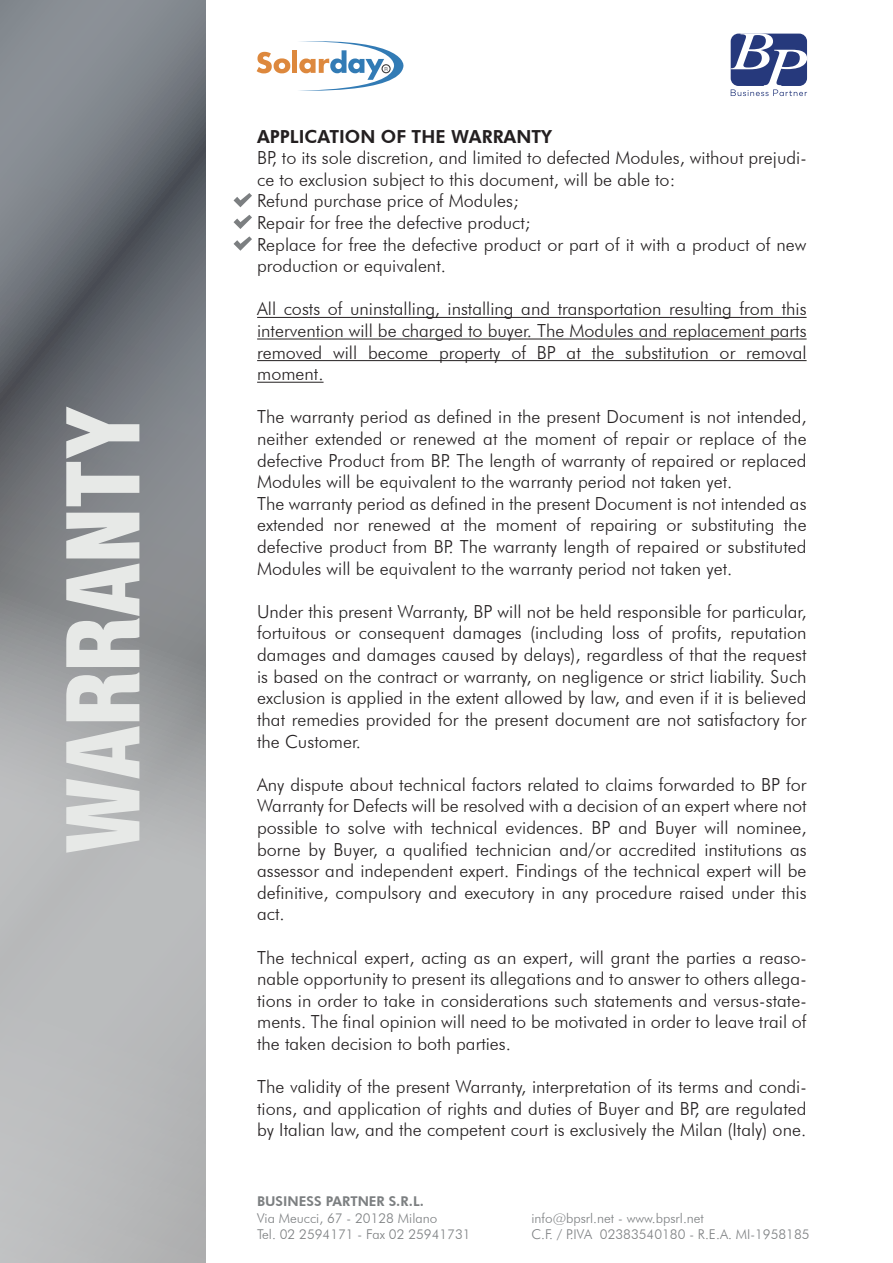
<style>
.page{position:relative;width:893px;height:1263px;background:#fff}
.page>*{position:absolute;margin:0;border:0;box-sizing:border-box;transform-origin:0 0}
.t1{font:300 18px/21.6px "Futura BT";color:#231f20;text-align:justify}
.t2{font:800 18px "Futura BT";color:#231f20}
.t3{font:300 13.5px "Futura BT";color:#7c7f81}
.t4{font:800 13.5px "Futura BT";color:#7c7f81}
.t5{font:5.25px "Sinhala Sangam MN";color:#3e3e3f}
</style>
<div class="page">
<svg style="left:0;top:0;width:206px;height:1263px;background:#94979a"></svg>
<hr style="left:257px;top:317px;width:550px;height:1px;background:#231f20">
<hr style="left:257px;top:339px;width:550px;height:1px;background:#231f20">
<hr style="left:257px;top:360px;width:550px;height:1px;background:#231f20">
<hr style="left:257px;top:382px;width:67px;height:1px;background:#231f20">
<svg style="left:234px;top:193px;width:18px;height:14px"></svg>
<svg style="left:234px;top:215px;width:18px;height:14px"></svg>
<svg style="left:234px;top:236px;width:18px;height:15px"></svg>
<svg style="left:257px;top:52px;width:33px;height:21px"></svg>
<div style="left:292px;top:50px;width:5px;height:23px;background:#dd883d"></div>
<svg style="left:299px;top:41px;width:105px;height:50px"></svg>
<svg style="left:731px;top:33px;width:76px;height:63px"></svg>
<svg style="left:66px;top:513px;width:73px;height:340px;background:#cdcfcf"></svg>
<svg style="left:66px;top:407px;width:73px;height:99px;background:#aeb1b3"></svg>
<p class="t5" style="left:384px;top:65px;width:5px">R</p>
<p class="t2" style="left:257px;top:125px;width:296px">APPLICATION OF THE WARRANTY</p>
<p class="t1" style="left:257px;top:147px;width:551px;text-align:left">BP, to its sole discretion, and limited to defected Modules, without prejudi&shy;ce to exclusion subject to this document, will be able to:<br>Refund purchase price of Modules;<br>Repair for free the defective product;<br>Replace for free the defective product or part of it with a product of new production or equivalent.</p>
<p class="t1" style="left:257px;top:298px;width:551px">All costs of uninstalling, installing and transportation resulting from this intervention will be charged to buyer. The Modules and replacement parts removed will become property of BP at the substitution or removal moment.</p>
<p class="t1" style="left:257px;top:406px;width:551px;text-align:left">The warranty period as defined in the present Document is not intended, neither extended or renewed at the moment of repair or replace of the defective Product from BP. The length of warranty of repaired or replaced Modules will be equivalent to the warranty period not taken yet.<br>The warranty period as defined in the present Document is not intended as extended nor renewed at the moment of repairing or substituting the defective product from BP. The warranty length of repaired or substituted Modules will be equivalent to the warranty period not taken yet.</p>
<p class="t1" style="left:257px;top:600px;width:551px">Under this present Warranty, BP will not be held responsible for particular, fortuitous or consequent damages (including loss of profits, reputation damages and damages caused by delays), regardless of that the request is based on the contract or warranty, on negligence or strict liability. Such exclusion is applied in the extent allowed by law, and even if it is believed that remedies provided for the present document are not satisfactory for the Customer.</p>
<p class="t1" style="left:257px;top:773px;width:551px">Any dispute about technical factors related to claims forwarded to BP for Warranty for Defects will be resolved with a decision of an expert where not possible to solve with technical evidences. BP and Buyer will nominee, borne by Buyer, a qualified technician and/or accredited institutions as assessor and independent expert. Findings of the technical expert will be definitive, compulsory and executory in any procedure raised under this act.</p>
<p class="t1" style="left:257px;top:946px;width:551px">The technical expert, acting as an expert, will grant the parties a reaso&shy;nable opportunity to present its allegations and to answer to others allega&shy;tions in order to take in considerations such statements and versus-state&shy;ments. The final opinion will need to be motivated in order to leave trail of the taken decision to both parties.</p>
<p class="t1" style="left:257px;top:1076px;width:551px">The validity of the present Warranty, interpretation of its terms and condi&shy;tions, and application of rights and duties of Buyer and BP, are regulated by Italian law, and the competent court is exclusively the Milan (Italy) one.</p>
<p class="t4" style="left:257px;top:1193px;width:168px">BUSINESS PARTNER S.R.L.</p>
<p class="t3" style="left:257px;top:1209px;width:182px">Via Meucci, 67 - 20128 Milano</p>
<p class="t3" style="left:531px;top:1209px;width:174px">info@bpsrl.net - www.bpsrl.net</p>
<p class="t3" style="left:257px;top:1226px;width:215px">Tel. 02 2594171 - Fax 02 25941731</p>
<p class="t3" style="left:531px;top:1226px;width:280px">C.F. / P.IVA 02383540180 - R.E.A. MI-1958185</p>
</div>
